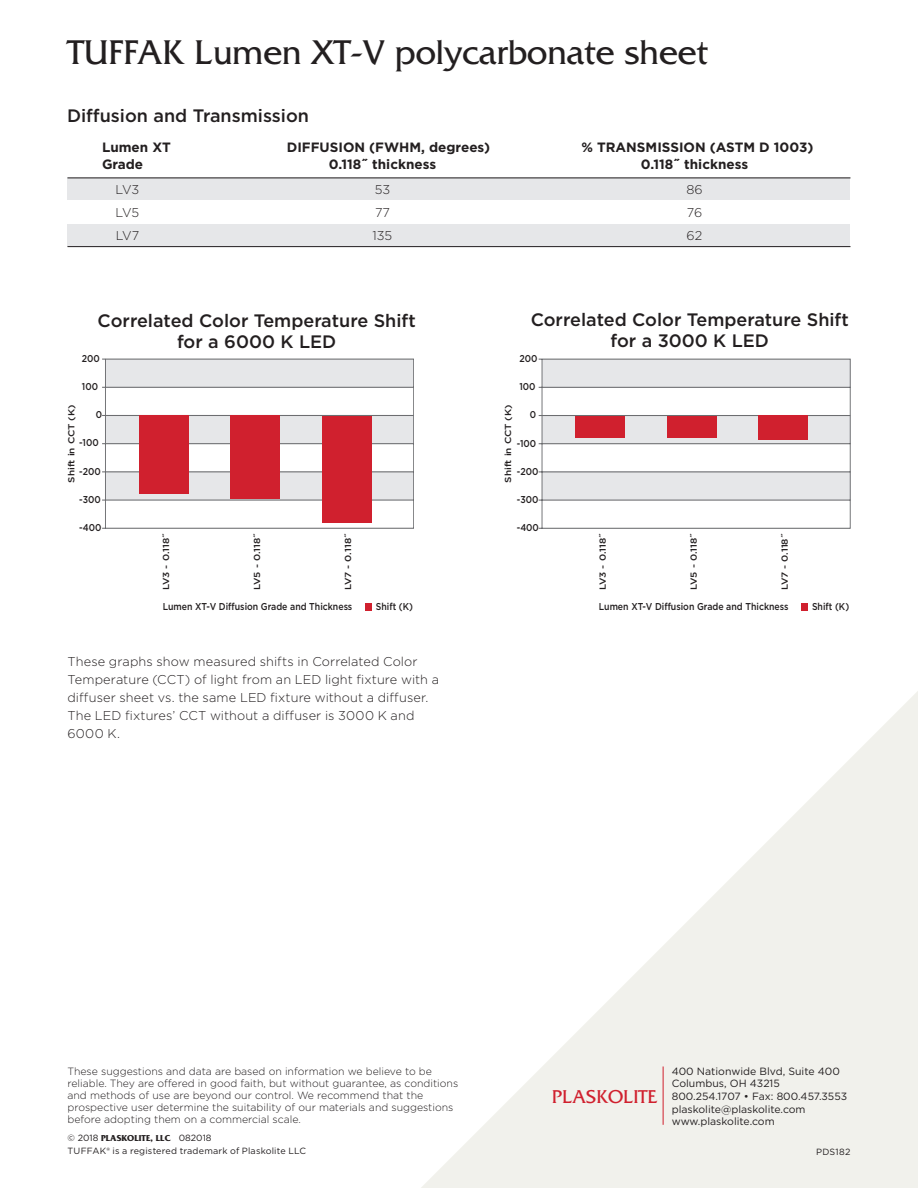
<style>
.page{position:relative;width:918px;height:1188px;background:#fff}
.page>*{position:absolute;margin:0;border:0;box-sizing:border-box;transform-origin:0 0}
.t1{font:36px "Friz Quadrata";color:#231f20}
.t2{font:19.5px "Friz Quadrata";color:#d0202e}
.t3{font:500 18px/21px "Gotham";color:#231f20;text-align:center}
.t4{font:700 13.5px "Gotham";color:#231f20}
.t5{font:300 12.75px/18px "Gotham";letter-spacing:.005em;color:#231f20}
.t6{font:300 10.5px/12px "Gotham";color:#231f20}
.t7{font:10.5px/12.6px "Gotham";color:#231f20}
.t8{font:500 9.9px "Gotham";color:#231f20;scale:.88 1}
.t9{font:9px "Gotham";letter-spacing:.02em;color:#231f20}
.t10{font:700 9px "Friz Quadrata";color:#231f20}
.t11{font:500 8.7px "Gotham";color:#231f20;scale:1.14 1}
.s1{font-family:"Gotham";font-weight:400}
</style>
<div class="page">
<svg style="left:538px;top:358px;width:312px;height:171px"></svg>
<hr style="left:539px;top:415px;width:311px;height:1px;background:#6c6d70">
<div style="left:576px;top:416px;width:49px;height:22px;background:#d0202e"></div>
<div style="left:667px;top:416px;width:49px;height:22px;background:#d0202e"></div>
<div style="left:759px;top:416px;width:49px;height:24px;background:#d0202e"></div>
<div style="left:802px;top:604px;width:6px;height:7px;background:#d0202e"></div>
<svg style="left:102px;top:358px;width:312px;height:171px"></svg>
<hr style="left:102px;top:415px;width:312px;height:1px;background:#6c6d70">
<div style="left:139px;top:416px;width:49px;height:78px;background:#d0202e"></div>
<div style="left:231px;top:416px;width:49px;height:83px;background:#d0202e"></div>
<div style="left:322px;top:416px;width:49px;height:107px;background:#d0202e"></div>
<div style="left:366px;top:604px;width:6px;height:7px;background:#d0202e"></div>
<svg style="left:421px;top:691px;width:497px;height:497px;fill:#f4f4f0"></svg>
<hr style="left:663px;top:1066px;width:1px;height:59px;background:#d0202e">
<div style="left:68px;top:178px;width:782px;height:22px;background:#e6e7e9"></div>
<div style="left:68px;top:224px;width:782px;height:23px;background:#e6e7e9"></div>
<hr style="left:68px;top:178px;width:782px;height:1px;background:#231f20">
<hr style="left:68px;top:246px;width:782px;height:1px;background:#231f20">
<h1 class="t1" style="left:68px;top:32px;width:642px">TUFFAK Lumen XT-V polycarbonate sheet</h1>
<h3 class="t3" style="left:67px;top:105px;width:243px">Diffusion and Transmission</h3>
<p class="t4" style="left:102px;top:138px;width:70px">Lumen XT</p>
<p class="t4" style="left:287px;top:138px;width:205px">DIFFUSION (FWHM, degrees)</p>
<p class="t4" style="left:581px;top:138px;width:234px">% TRANSMISSION (ASTM D 1003)</p>
<p class="t4" style="left:102px;top:155px;width:43px">Grade</p>
<p class="t4" style="left:329px;top:155px;width:109px">0.118˝ thickness</p>
<p class="t4" style="left:641px;top:155px;width:109px">0.118˝ thickness</p>
<p class="t5" style="left:116px;top:180px;width:25px">LV3</p>
<p class="t5" style="left:375px;top:180px;width:17px">53</p>
<p class="t5" style="left:686px;top:180px;width:18px">86</p>
<p class="t5" style="left:116px;top:203px;width:25px">LV5</p>
<p class="t5" style="left:375px;top:203px;width:16px">77</p>
<p class="t5" style="left:687px;top:203px;width:17px">76</p>
<p class="t5" style="left:116px;top:226px;width:25px">LV7</p>
<p class="t5" style="left:373px;top:226px;width:21px">135</p>
<p class="t5" style="left:687px;top:226px;width:17px">62</p>
<h3 class="t3" style="left:98px;top:309px;width:320px">Correlated Color Temperature Shift for a 6000 K LED</h3>
<h3 class="t3" style="left:531px;top:309px;width:320px">Correlated Color Temperature Shift for a 3000 K LED</h3>
<p class="t8" style="left:82px;top:352px;width:22px">200</p>
<p class="t8" style="left:519px;top:352px;width:22px">200</p>
<p class="t8" style="left:82px;top:380px;width:20px">100</p>
<p class="t8" style="left:96px;top:408px;width:9px">0</p>
<p class="t8" style="left:79px;top:437px;width:24px">-100</p>
<p class="t8" style="left:79px;top:465px;width:26px">-200</p>
<p class="t11" style="left:66px;top:483px;width:70px;rotate:-90deg">Shift in CCT (K)</p>
<p class="t8" style="left:519px;top:380px;width:20px">100</p>
<p class="t8" style="left:530px;top:408px;width:9px">0</p>
<p class="t8" style="left:517px;top:437px;width:24px">-100</p>
<p class="t8" style="left:517px;top:465px;width:26px">-200</p>
<p class="t11" style="left:502px;top:483px;width:70px;rotate:-90deg">Shift in CCT (K)</p>
<p class="t8" style="left:79px;top:493px;width:26px">-300</p>
<p class="t8" style="left:79px;top:521px;width:27px">-400</p>
<p class="t8" style="left:517px;top:493px;width:26px">-300</p>
<p class="t8" style="left:517px;top:521px;width:27px">-400</p>
<p class="t11" style="left:161px;top:590px;width:51px;rotate:-90deg">LV3 - 0.118˝</p>
<p class="t11" style="left:251px;top:590px;width:52px;rotate:-90deg">LV5 - 0.118˝</p>
<p class="t11" style="left:342px;top:590px;width:51px;rotate:-90deg">LV7 - 0.118˝</p>
<p class="t11" style="left:597px;top:590px;width:51px;rotate:-90deg">LV3 - 0.118˝</p>
<p class="t11" style="left:688px;top:590px;width:52px;rotate:-90deg">LV5 - 0.118˝</p>
<p class="t11" style="left:779px;top:590px;width:51px;rotate:-90deg">LV7 - 0.118˝</p>
<p class="t8" style="left:163px;top:600px;width:217px">Lumen XT-V Di-usion Grade and Thickness</p>
<p class="t8" style="left:376px;top:600px;width:44px">Shift (K)</p>
<p class="t8" style="left:599px;top:600px;width:217px">Lumen XT-V Di-usion Grade and Thickness</p>
<p class="t8" style="left:812px;top:600px;width:44px">Shift (K)</p>
<p class="t5" style="left:68px;top:653px;width:373px">These graphs show measured shifts in Correlated Color Temperature (CCT) of light from an LED light fixture with a diffuser sheet vs. the same LED fixture without a diffuser.<br>The LED fixtures’ CCT without a diffuser is 3000 K and 6000 K.</p>
<p class="t6" style="left:68px;top:1065px;width:392px">These suggestions and data are based on information we believe to be reliable. They are offered in good faith, but without guarantee, as conditions and methods of use are beyond our control. We recommend that the prospective user determine the suitability of our materials and suggestions before adopting them on a commercial scale.</p>
<p class="t10" style="left:68px;top:1133px;width:146px"><span class="s1">© 2018</span> PLASKOLITE, LLC <span class="s1">082018</span></p>
<p class="t9" style="left:68px;top:1145px;width:240px">TUFFAK® is a registered trademark of Plaskolite LLC</p>
<h2 class="t2" style="left:552px;top:1086px;width:107px">PLASKOLITE</h2>
<p class="t7" style="left:672px;top:1065px;width:177px">400 Nationwide Blvd, Suite 400<br>Columbus, OH 43215<br>800.254.1707 • Fax: 800.457.3553 plaskolite@plaskolite.com www.plaskolite.com</p>
<p class="t9" style="left:816px;top:1146px;width:36px">PDS182</p>
</div>
